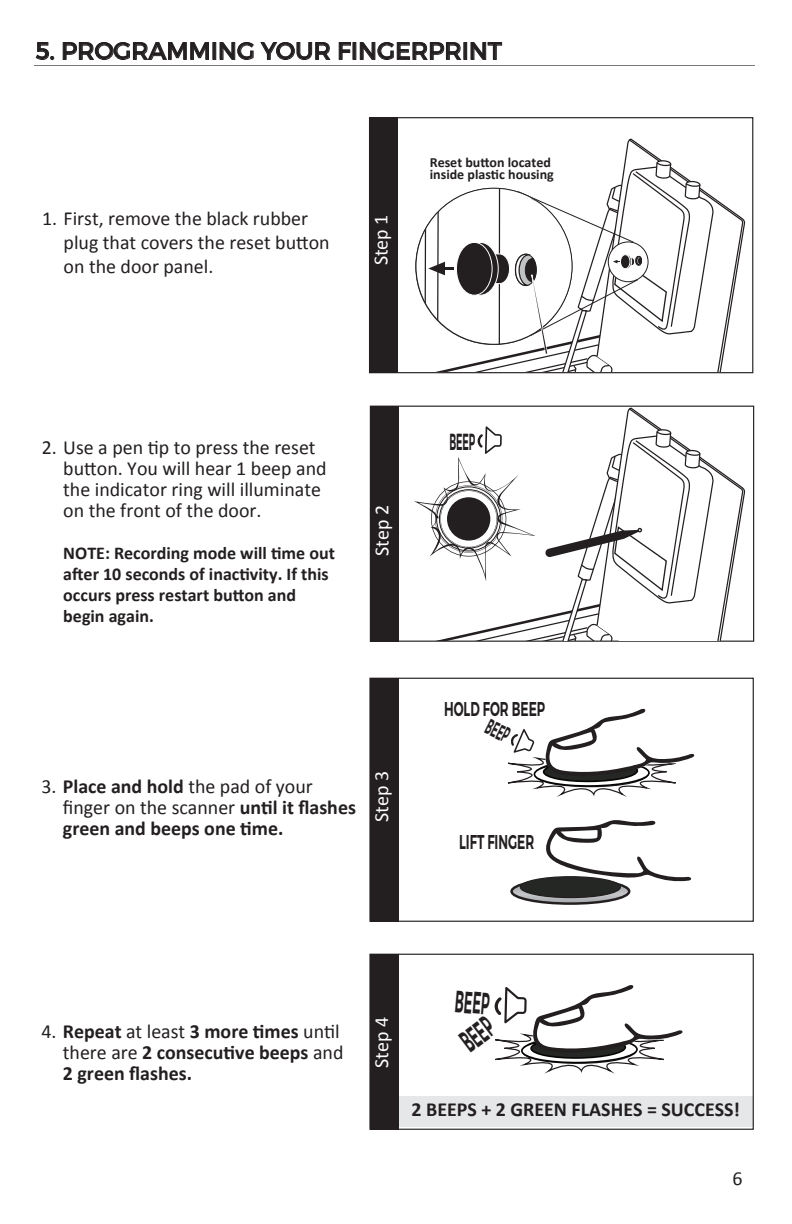
<style>
.page{position:relative;width:792px;height:1224px;background:#fff}
.page>*{position:absolute;margin:0;border:0;box-sizing:border-box;transform-origin:0 0}
.t1{font:600 30.8px "Montserrat";color:#231f20;scale:.41 1}
.t2{font:24px "Montserrat";color:#231f20}
.t3{font:600 23.2px "Montserrat";color:#231f20;scale:.41 1}
.t4{font:600 21.8px "Montserrat";color:#231f20;scale:.41 1}
.t5{font:700 20px/21px "Calibri";color:#231f20}
.t6{font:20px/21px "Calibri";color:#231f20}
.t7{font:600 20px "Montserrat";color:#231f20;scale:.61 1}
.t8{font:20px "Calibri";color:#fff}
.t9{font:700 18px/21px "Calibri";color:#231f20}
.t10{font:700 14px/12px "Calibri";color:#231f20}
.s1{font-weight:400}
</style>
<div class="page">
<hr style="left:35px;top:65px;width:720px;height:1px;background:#76787b">
<svg style="left:35px;top:42px;width:19px;height:18px"></svg>
<svg style="left:62px;top:42px;width:147px;height:18px"></svg>
<svg style="left:219px;top:42px;width:35px;height:18px"></svg>
<svg style="left:260px;top:42px;width:71px;height:18px"></svg>
<svg style="left:338px;top:42px;width:13px;height:18px"></svg>
<svg style="left:360px;top:42px;width:102px;height:18px"></svg>
<div style="left:463px;top:42px;width:4px;height:18px;border:1px solid #231f20"></div>
<svg style="left:470px;top:42px;width:32px;height:18px"></svg>
<div style="left:370px;top:118px;width:28px;height:255px;background:#231f20"></div>
<div style="left:370px;top:406px;width:29px;height:235px;background:#231f20"></div>
<div style="left:396px;top:1097px;width:357px;height:30px;background:#e6e7e9"></div>
<svg style="left:512px;top:820px;width:179px;height:84px"></svg>
<div style="left:510px;top:878px;width:120px;height:27px;border:2px solid #231f20;border-radius:50%"></div>
<div style="left:520px;top:877px;width:100px;height:21px;background:#252725;border-radius:50%"></div>
<div style="left:520px;top:876px;width:101px;height:22px;border:1px solid #231f20;border-radius:50%"></div>
<svg style="left:507px;top:708px;width:187px;height:88px"></svg>
<svg style="left:494px;top:985px;width:189px;height:88px"></svg>
<div style="left:369px;top:678px;width:385px;height:244px;border:1px solid #231f20"></div>
<div style="left:370px;top:678px;width:28px;height:243px;background:#231f20"></div>
<div style="left:369px;top:954px;width:385px;height:176px;border:1px solid #231f20"></div>
<div style="left:370px;top:954px;width:28px;height:175px;background:#231f20"></div>
<svg style="left:413px;top:407px;width:333px;height:234px"></svg>
<svg style="left:415px;top:138px;width:331px;height:234px"></svg>
<p class="t2" style="left:36px;top:36px;width:468px">5. PROGRAMMING YOUR FINGERPRINT</p>
<p class="t6" style="left:64px;top:206px;width:268px;line-height:24px;text-indent:-22px">1. First, remove the black rubber plug that covers the reset button on the door panel.</p>
<p class="t8" style="left:367px;top:265px;width:52px;rotate:-90deg">Step 1</p>
<p class="t10" style="left:430px;top:156px;width:126px">Reset button located inside plastic housing</p>
<p class="t6" style="left:63px;top:436px;width:265px;text-indent:-22px">2. Use a pen tip to press the reset button. You will hear 1 beep and the indicator ring will illuminate on the front of the door.</p>
<p class="t9" style="left:63px;top:542px;width:273px">NOTE: Recording mode will time out after 10 seconds of inactivity. If this occurs press restart button and begin again.</p>
<p class="t8" style="left:368px;top:556px;width:52px;rotate:-90deg">Step 2</p>
<p class="t5" style="left:63px;top:775px;width:295px;text-indent:-22px"><span class="s1">3.</span> Place and hold <span class="s1">the pad of your finger on the scanner</span> until it flashes green and beeps one time.</p>
<p class="t8" style="left:368px;top:822px;width:52px;rotate:-90deg">Step 3</p>
<p class="t3" style="left:449px;top:427px;width:65px">BEEP</p>
<p class="t7" style="left:444px;top:697px;width:167px">HOLD FOR BEEP</p>
<p class="t4" style="left:493px;top:713px;width:61px;rotate:27deg">BEEP</p>
<p class="t7" style="left:459px;top:829px;width:125px">LIFT FINGER</p>
<p class="t5" style="left:63px;top:1020px;width:282px;text-indent:-22px"><span class="s1">4.</span> Repeat <span class="s1">at least</span> 3 more times <span class="s1">until there are</span> 2 consecutive beeps <span class="s1">and<br></span>2 green flashes.</p>
<p class="t8" style="left:368px;top:1068px;width:52px;rotate:-90deg">Step 4</p>
<h1 class="t1" style="left:457px;top:982px;width:86px;rotate:5deg">BEEP</h1>
<h1 class="t1" style="left:452px;top:1029px;width:86px;rotate:-37deg">BEEP</h1>
<p class="t5" style="left:412px;top:1099px;width:330px">2 BEEPS + 2 GREEN FLASHES = SUCCESS!</p>
<p class="t6" style="left:732px;top:1168px;width:12px">6</p>
</div>
